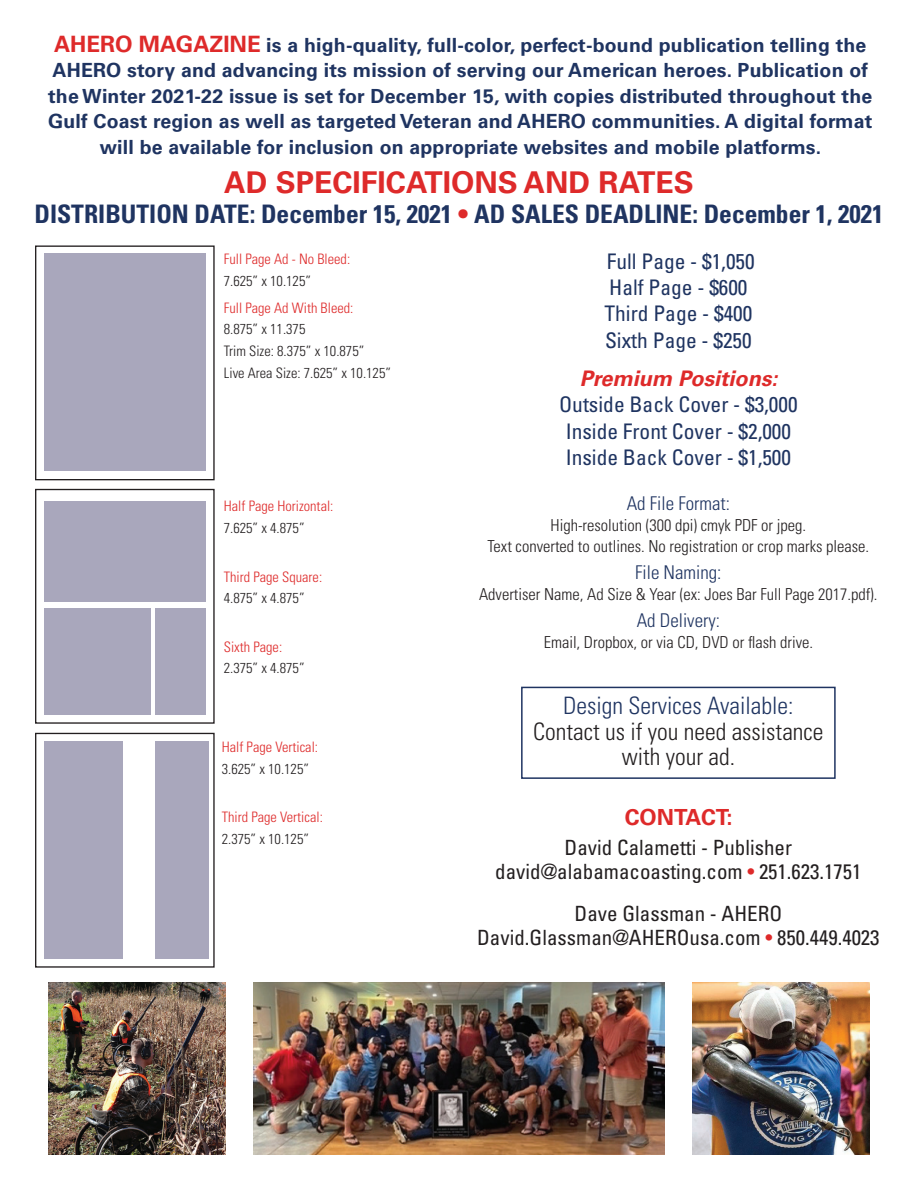
<style>
.page{position:relative;width:918px;height:1188px;background:#fff}
.page>*{position:absolute;margin:0;border:0;box-sizing:border-box;transform-origin:0 0}
.t1{font:700 30px "Univers LT Std";color:#de2a2a}
.t2{font:700 condensed 25.5px "Univers LT Std";color:#1f3461}
.t3{font:300 condensed 24px/25.5px "Univers LT Std";color:#231f20;text-align:center}
.t4{font:300 condensed 24px "Univers LT Std";color:#1f3461}
.t5{font:700 22.2px "Univers LT Std";color:#de2a2a}
.t6{font:condensed 21.45px "Univers LT Std";color:#1f3461}
.t7{font:italic 700 21.45px "Univers LT Std";color:#de2a2a}
.t8{font:condensed 21px "Univers LT Std";color:#231f20}
.t9{font:700 19.5px/25.5px "Univers LT Std";letter-spacing:.01em;color:#1f3461;text-align:center}
.t10{font:300 condensed 18.9px "Univers LT Std";color:#1f3461}
.t11{font:300 condensed 16.5px "Univers LT Std";color:#231f20}
.t12{font:300 condensed 14.4px "Univers LT Std";color:#231f20}
.t13{font:300 condensed 14.4px "Univers LT Std";color:#de2a2a}
.s1{font-size:22.5px;color:#de2a2a}
.s2{color:#de2a2a}
</style>
<div class="page">
<div style="left:44px;top:254px;width:162px;height:217px;background:#a9a7bc"></div>
<div style="left:35px;top:245px;width:180px;height:235px;border:1px solid #231f20"></div>
<div style="left:35px;top:489px;width:180px;height:235px;border:1px solid #231f20"></div>
<div style="left:44px;top:501px;width:162px;height:100px;background:#a9a7bc"></div>
<div style="left:44px;top:608px;width:107px;height:106px;background:#a9a7bc"></div>
<div style="left:155px;top:608px;width:51px;height:106px;background:#a9a7bc"></div>
<div style="left:35px;top:733px;width:180px;height:235px;border:1px solid #231f20"></div>
<div style="left:44px;top:742px;width:78px;height:217px;background:#a9a7bc"></div>
<div style="left:155px;top:742px;width:53px;height:217px;background:#a9a7bc"></div>
<div style="left:521px;top:687px;width:315px;height:92px;border:2px solid #1f3461"></div>
<img style="left:49px;top:983px;width:177px;height:171px">
<img style="left:253px;top:983px;width:412px;height:171px">
<img style="left:692px;top:983px;width:177px;height:171px">
<p class="t9" style="left:48px;top:32px;width:826px"><span class="s1">AHERO MAGAZINE</span> is a high-quality, full-color, perfect-bound publication telling the AHERO story and advancing its mission of serving our American heroes. Publication of the Winter 2021-22 issue is set for December 15, with copies distributed throughout the Gulf Coast region as well as targeted Veteran and AHERO communities. A digital format will be available for inclusion on appropriate websites and mobile platforms.</p>
<p class="t1" style="left:224px;top:165px;width:471px">AD SPECIFICATIONS AND RATES</p>
<p class="t2" style="left:34px;top:199px;width:851px">DISTRIBUTION DATE: December 15, 2021 <span class="s2">•</span> AD SALES DEADLINE: December 1, 2021</p>
<p class="t13" style="left:224px;top:250px;width:128px">Full Page Ad - No Bleed:</p>
<p class="t12" style="left:224px;top:272px;width:89px">7.625” x 10.125”</p>
<p class="t13" style="left:224px;top:299px;width:131px">Full Page Ad With Bleed:</p>
<p class="t12" style="left:224px;top:321px;width:83px">8.875” x 11.375</p>
<p class="t12" style="left:224px;top:342px;width:142px">Trim Size: 8.375” x 10.875”</p>
<p class="t12" style="left:224px;top:364px;width:169px">Live Area Size: 7.625” x 10.125”</p>
<p class="t13" style="left:224px;top:498px;width:111px">Half Page Horizontal:</p>
<p class="t12" style="left:224px;top:519px;width:82px">7.625” x 4.875”</p>
<p class="t13" style="left:224px;top:568px;width:100px">Third Page Square:</p>
<p class="t12" style="left:224px;top:589px;width:82px">4.875” x 4.875”</p>
<p class="t13" style="left:224px;top:638px;width:60px">Sixth Page:</p>
<p class="t12" style="left:224px;top:660px;width:82px">2.375” x 4.875”</p>
<p class="t13" style="left:222px;top:738px;width:98px">Half Page Vertical:</p>
<p class="t12" style="left:222px;top:760px;width:89px">3.625” x 10.125”</p>
<p class="t13" style="left:222px;top:808px;width:103px">Third Page Vertical:</p>
<p class="t12" style="left:222px;top:830px;width:89px">2.375” x 10.125”</p>
<p class="t6" style="left:607px;top:247px;width:149px">Full Page - $1,050</p>
<p class="t6" style="left:609px;top:274px;width:140px">Half Page - $600</p>
<p class="t6" style="left:604px;top:300px;width:149px">Third Page - $400</p>
<p class="t6" style="left:605px;top:327px;width:148px">Sixth Page - $250</p>
<p class="t7" style="left:580px;top:366px;width:199px">Premium Positions:</p>
<p class="t6" style="left:559px;top:391px;width:240px">Outside Back Cover - $3,000</p>
<p class="t6" style="left:566px;top:417px;width:227px">Inside Front Cover - $2,000</p>
<p class="t6" style="left:566px;top:444px;width:227px">Inside Back Cover - $1,500</p>
<p class="t10" style="left:627px;top:492px;width:105px">Ad File Format:</p>
<p class="t11" style="left:551px;top:515px;width:257px">High-resolution (300 dpi) cmyk PDF or jpeg.</p>
<p class="t11" style="left:488px;top:536px;width:383px">Text converted to outlines. No registration or crop marks please.</p>
<p class="t10" style="left:635px;top:561px;width:88px">File Naming:</p>
<p class="t11" style="left:479px;top:584px;width:400px">Advertiser Name, Ad Size &amp; Year (ex: Joes Bar Full Page 2017.pdf).</p>
<p class="t10" style="left:637px;top:609px;width:85px">Ad Delivery:</p>
<p class="t11" style="left:544px;top:632px;width:271px">Email, Dropbox, or via CD, DVD or flash drive.</p>
<p class="t4" style="left:563px;top:692px;width:232px">Design Services Available:</p>
<p class="t3" style="left:533px;top:719px;width:292px">Contact us if you need assistance with your ad.</p>
<p class="t5" style="left:625px;top:804px;width:109px">CONTACT:</p>
<p class="t8" style="left:565px;top:834px;width:229px">David Calametti - Publisher</p>
<p class="t8" style="left:495px;top:858px;width:368px">david@alabamacoasting.com <span class="s2">•</span> 251.623.1751</p>
<p class="t8" style="left:575px;top:900px;width:209px">Dave Glassman - AHERO</p>
<p class="t8" style="left:477px;top:924px;width:404px">David.Glassman@AHEROusa.com <span class="s2">•</span> 850.449.4023</p>
</div>
